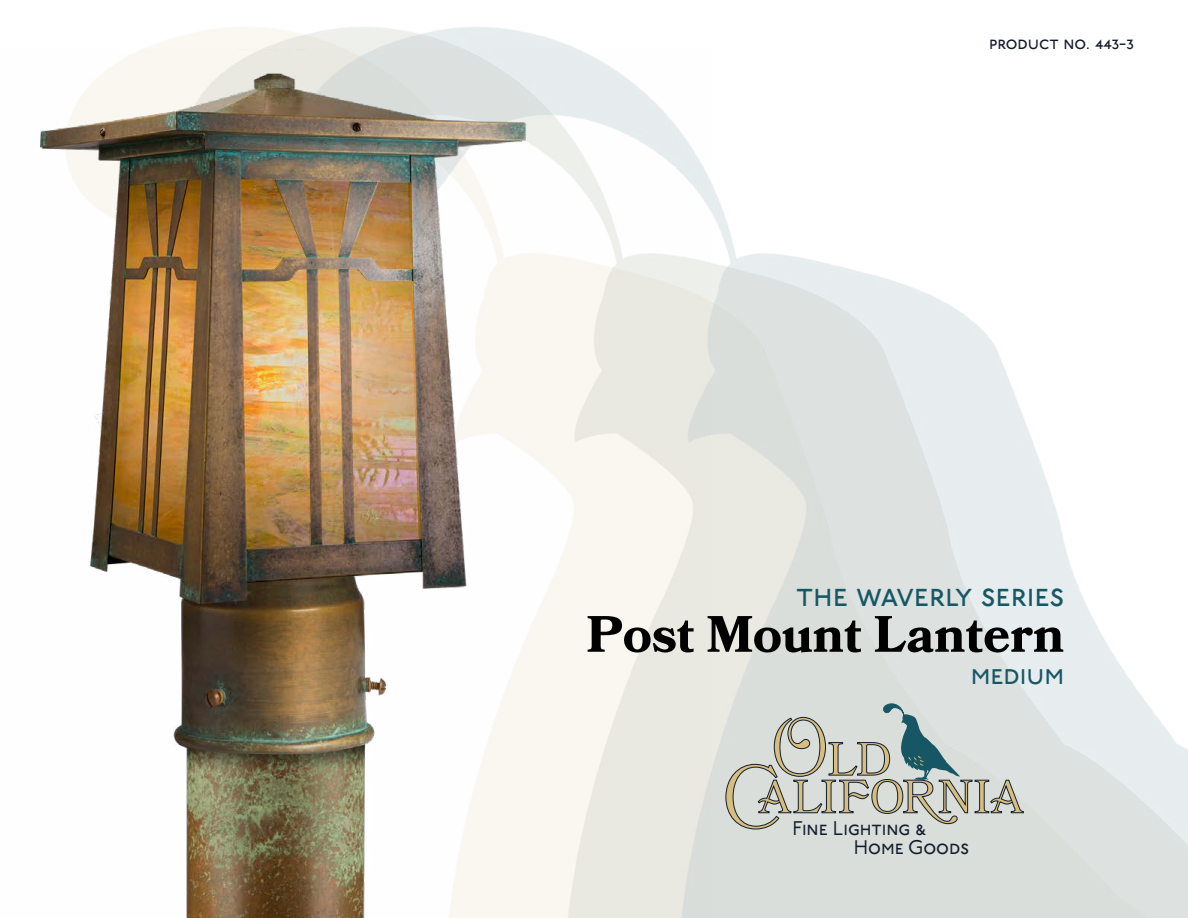
<style>
.page{position:relative;width:1188px;height:918px;background:#fff}
.page>*{position:absolute;margin:0;border:0;box-sizing:border-box;transform-origin:0 0}
.t1{font:700 51px "Bookmania";color:#000}
.t2{font:46.5px "Bookmania";letter-spacing:.025em;color:#d7be7f}
.t3{font:33px "P22 Underground Bk P";color:#175765}
.t4{font:28.5px "P22 Underground Bk P";color:#175765}
.t5{font:19.8px/18.1px "P22 Underground Bk P";color:#131e2d}
.t6{font:18px "P22 Underground Bk P";color:#131a2d}
.s1{font-weight:300;font-size:80.85px}
.s2{font-size:64.95px}
</style>
<div class="page">
<svg style="left:725px;top:702px;width:299px;height:127px;background:#c3cbca"></svg>
<img style="left:39px;top:50px;width:671px;height:868px">
<p class="t6" style="left:989px;top:33px;width:146px">product no. 443-3</p>
<h3 class="t3" style="left:796px;top:576px;width:270px">the waverly series</h3>
<h1 class="t1" style="left:587px;top:604px;width:479px">Post Mount Lantern</h1>
<h3 class="t4" style="left:971px;top:659px;width:95px">medium</h3>
<h2 class="t2" style="left:770px;top:732px;width:123px"><span class="s1">O</span>LD</h2>
<h2 class="t2" style="left:723px;top:770px;width:301px"><span class="s2">C</span> ALIFORNIA</h2>
<p class="t5" style="left:854px;top:820px;width:117px;text-indent:-61px">Fine Lighting &amp;<br>Home Goods</p>
</div>
